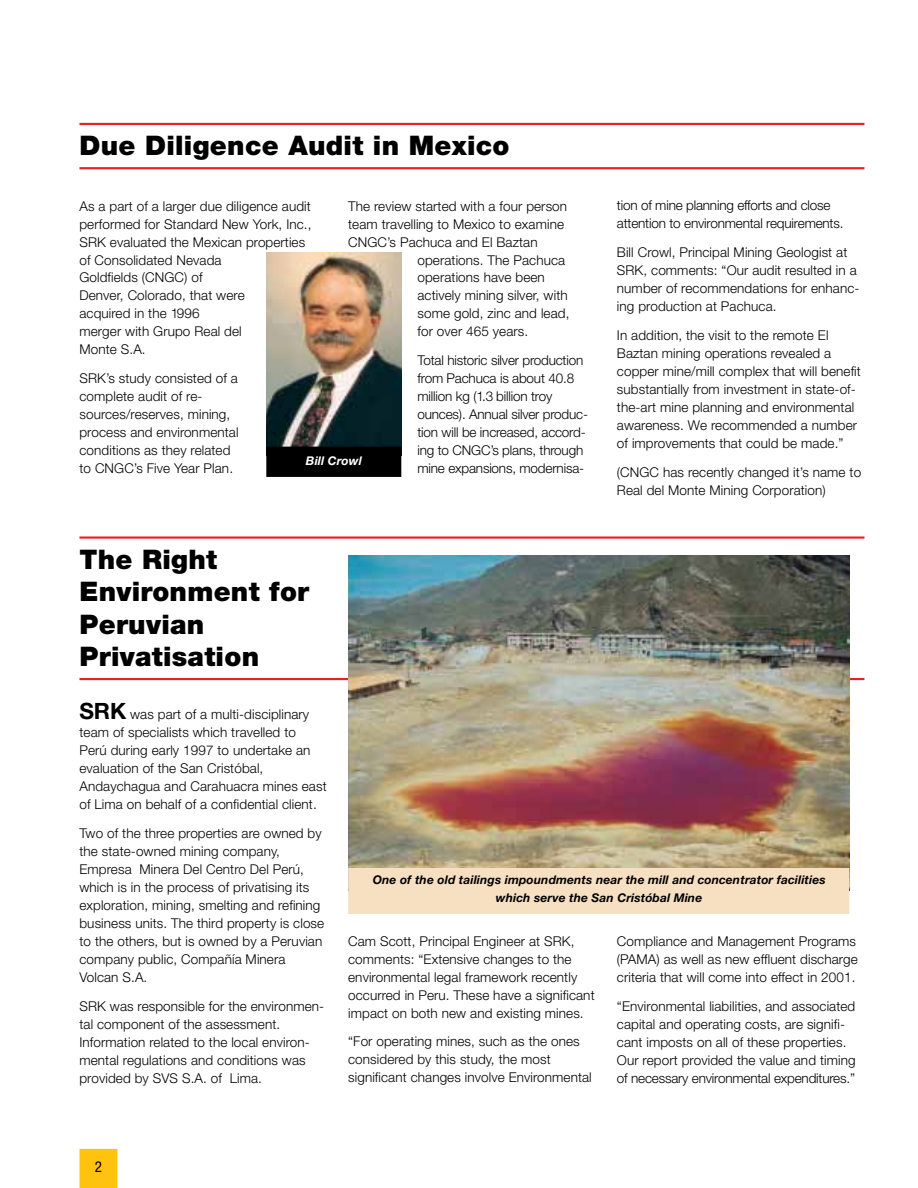
<style>
.page{position:relative;width:918px;height:1188px;background:#fff}
.page>*{position:absolute;margin:0;border:0;box-sizing:border-box;transform-origin:0 0}
.t1{font:900 27px/32.4px "Helvetica Neue";letter-spacing:.01em;color:#000}
.t2{font:condensed 15px "Helvetica Neue";color:#000}
.t3{font:300 13.5px/18px "Helvetica Neue";letter-spacing:.01em;color:#000}
.t4{font:300 13.5px/18px "Helvetica Neue";letter-spacing:-.015em;color:#000}
.t5{font:italic 700 12px/18px "Helvetica Neue";letter-spacing:.01em;color:#000;text-align:center}
.t6{font:italic 700 12px "Helvetica Neue";letter-spacing:.01em;color:#fff}
.s1{font-weight:700;font-size:22.5px}
</style>
<div class="page">
<img style="left:266px;top:253px;width:135px;height:194px">
<hr style="left:79px;top:536px;width:785px;height:3px;background:#ed1d24">
<hr style="left:79px;top:678px;width:785px;height:2px;background:#ed1d24">
<img style="left:348px;top:556px;width:501px;height:312px">
<svg style="left:79px;top:1149px;width:38px;height:39px"></svg>
<hr style="left:79px;top:123px;width:785px;height:2px;background:#ed1d24">
<hr style="left:79px;top:167px;width:785px;height:2px;background:#ed1d24">
<div style="left:267px;top:447px;width:134px;height:29px;background:#000"></div>
<div style="left:266px;top:447px;width:135px;height:30px;border:1px solid #000"></div>
<div style="left:349px;top:869px;width:500px;height:44px;background:#f6e0c1"></div>
<div style="left:348px;top:868px;width:501px;height:46px;border:1px solid #f6e0c1"></div>
<h1 class="t1" style="left:79px;top:129px;width:432px">Due Diligence Audit in Mexico</h1>
<p class="t3" style="left:79px;top:196px;width:234px">As a part of a larger due diligence audit performed for Standard New York, Inc.,<br>SRK evaluated the Mexican properties of Consolidated Nevada<br>Goldfields (CNGC) of<br>Denver, Colorado, that were<br>acquired in the 1996<br>merger with Grupo Real del<br>Monte S.A.</p>
<p class="t3" style="left:79px;top:369px;width:161px">SRK’s study consisted of a complete audit of re&shy;sources/reserves, mining, process and environmental conditions as they related to CNGC’s Five Year Plan.</p>
<p class="t3" style="left:348px;top:196px;width:220px">The review started with a four person</p>
<p class="t3" style="left:348px;top:214px;width:217px">team travelling to Mexico to examine</p>
<p class="t3" style="left:348px;top:232px;width:191px">CNGC’s Pachuca and El Baztan</p>
<p class="t3" style="left:418px;top:250px;width:149px">operations. The Pachuca</p>
<p class="t3" style="left:418px;top:268px;width:129px">operations have been</p>
<p class="t3" style="left:418px;top:286px;width:152px">actively mining silver, with</p>
<p class="t3" style="left:418px;top:304px;width:153px">some gold, zinc and lead,</p>
<p class="t3" style="left:418px;top:322px;width:112px">for over 465 years.</p>
<p class="t4" style="left:418px;top:351px;width:172px">Total historic silver production from Pachuca is about 40.8 million kg (1.3 billion troy ounces). Annual silver produc&shy;tion will be increased, accord&shy;ing to CNGC’s plans, through mine expansions, modernisa-</p>
<p class="t6" style="left:306px;top:453px;width:57px">Bill Crowl</p>
<h1 class="t1" style="left:79px;top:543px;width:231px">The Right<br>Environment for<br>Peruvian<br>Privatisation</h1>
<p class="t4" style="left:617px;top:196px;width:228px">tion of mine planning efforts and close attention to environmental requirements.</p>
<p class="t3" style="left:617px;top:243px;width:244px">Bill Crowl, Principal Mining Geologist at SRK, comments: “Our audit resulted in a number of recommendations for enhanc&shy;ing production at Pachuca.</p>
<p class="t3" style="left:617px;top:326px;width:245px">In addition, the visit to the remote El Baztan mining operations revealed a copper mine/mill complex that will benefit substantially from investment in state-of&shy;the-art mine planning and environmental awareness. We recommended a number of improvements that could be made.”</p>
<p class="t3" style="left:617px;top:463px;width:246px">(CNGC has recently changed it’s name to<br>Real del Monte Mining Corporation)</p>
<p class="t3" style="left:79px;top:705px;width:249px"><span class="s1">SRK</span> was part of a multi-disciplinary team of specialists which travelled to Perú during early 1997 to undertake an evaluation of the San Cristóbal, Andaychagua and Carahuacra mines east of Lima on behalf of a confidential client.</p>
<p class="t3" style="left:79px;top:824px;width:246px">Two of the three properties are owned by the state-owned mining company, Empresa Minera Del Centro Del Perú, which is in the process of privatising its exploration, mining, smelting and refining business units. The third property is close to the others, but is owned by a Peruvian company public, Compañía Minera Volcan S.A.</p>
<p class="t3" style="left:79px;top:997px;width:246px">SRK was responsible for the environmen&shy;tal component of the assessment.<br>Information related to the local environ&shy;mental regulations and conditions was provided by SVS S.A. of Lima.</p>
<p class="t5" style="left:373px;top:870px;width:454px">One of the old tailings impoundments near the mill and concentrator facilities which serve the San Cristóbal Mine</p>
<p class="t3" style="left:348px;top:932px;width:248px">Cam Scott, Principal Engineer at SRK, comments: “Extensive changes to the environmental legal framework recently occurred in Peru. These have a significant impact on both new and existing mines.</p>
<p class="t3" style="left:348px;top:1032px;width:245px">“For operating mines, such as the ones considered by this study, the most significant changes involve Environmental</p>
<p class="t3" style="left:617px;top:932px;width:242px;text-align:justify">Compliance and Management Programs (PAMA) as well as new effluent discharge criteria that will come into effect in 2001.</p>
<p class="t3" style="left:617px;top:996px;width:240px">“Environmental liabilities, and associated capital and operating costs, are signifi&shy;cant imposts on all of these properties.<br>Our report provided the value and timing of necessary environmental expenditures.”</p>
<p class="t2" style="left:95px;top:1158px;width:9px">2</p>
</div>
